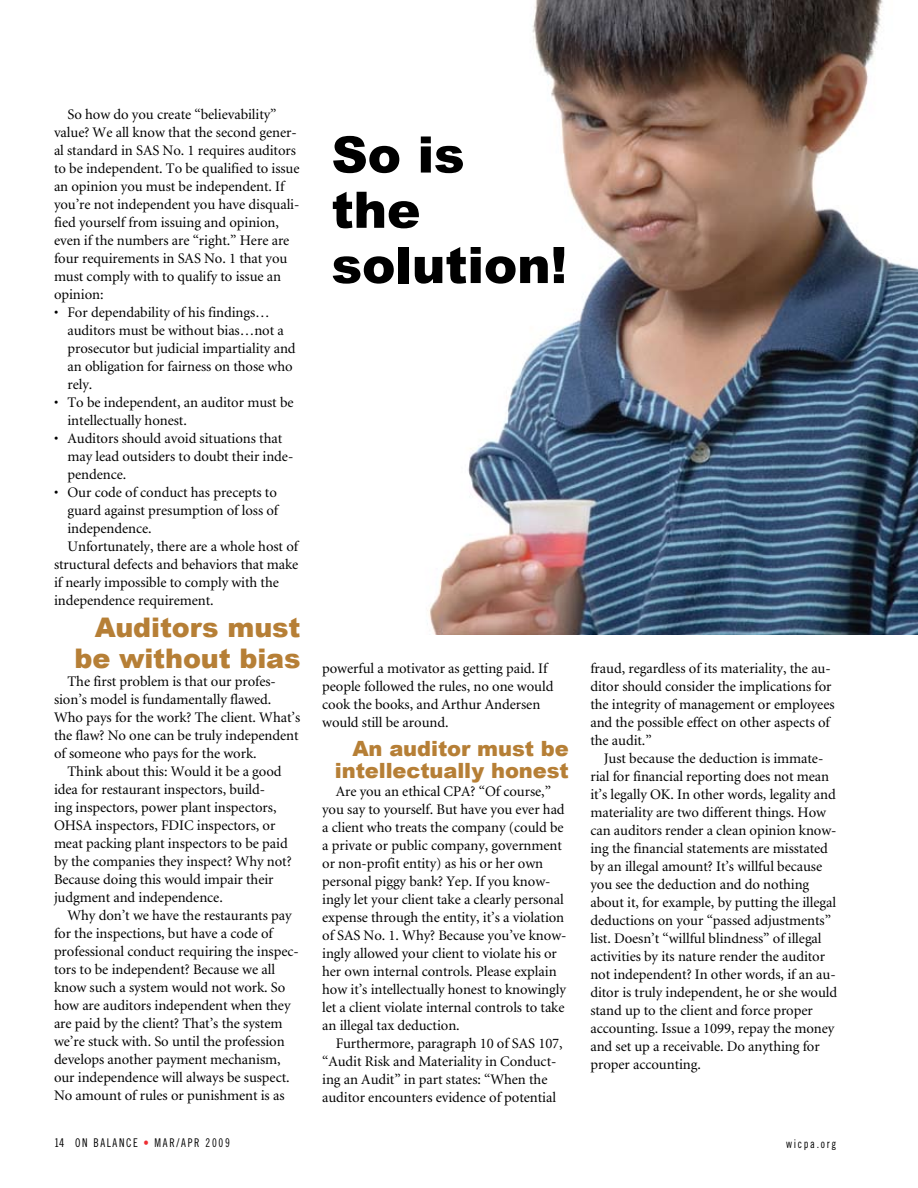
<style>
.page{position:relative;width:918px;height:1188px;background:#fff}
.page>*{position:absolute;margin:0;border:0;box-sizing:border-box;transform-origin:0 0}
.t1{font:900 50.4px/55.2px "Arial";letter-spacing:-.005em;color:#000}
.t2{font:900 27px/31.5px "Arial";letter-spacing:-.005em;color:#b67f36;text-align:right}
.t3{font:900 21px/22.5px "Arial";letter-spacing:-.005em;color:#b67f36;text-align:right}
.t4{font:14.7px/18px "Minion";letter-spacing:-.005em;color:#000}
.t5{font:12px "Trade Gothic Cond Eighteen";letter-spacing:.16em;color:#000}
.t6{font:12px "Trade Gothic Cond Eighteen";letter-spacing:.16em;color:#000;scale:.9 1}
.s1{color:#ee2d32}
</style>
<div class="page">
<img style="left:427px;top:0;width:491px;height:634px">
<p class="t4" style="left:54px;top:106px;width:247px;text-indent:13px">So how do you create “believability” value? We all know that the second gener&shy;al standard in SAS No. 1 requires auditors to be independent. To be qualified to issue an opinion you must be independent. If you’re not independent you have disquali&shy;fied yourself from issuing and opinion, even if the numbers are “right.” Here are four requirements in SAS No. 1 that you must comply with to qualify to issue an opinion:</p>
<p class="t4" style="left:68px;top:304px;width:230px;text-indent:-13px">• For dependability of his findings… auditors must be without bias…not a prosecutor but judicial impartiality and an obligation for fairness on those who rely.</p>
<p class="t4" style="left:67px;top:394px;width:228px;text-indent:-13px">• To be independent, an auditor must be intellectually honest.</p>
<p class="t4" style="left:67px;top:430px;width:227px;text-indent:-13px">• Auditors should avoid situations that may lead outsiders to doubt their inde&shy;pendence.</p>
<p class="t4" style="left:54px;top:484px;width:224px">• Our code of conduct has precepts to</p>
<p class="t4" style="left:67px;top:502px;width:212px">guard against presumption of loss of</p>
<p class="t4" style="left:67px;top:520px;width:86px">independence.</p>
<p class="t4" style="left:67px;top:538px;width:232px">Unfortunately, there are a whole host of</p>
<p class="t4" style="left:54px;top:556px;width:246px">structural defects and behaviors that make</p>
<p class="t4" style="left:54px;top:574px;width:226px">if nearly impossible to comply with the</p>
<p class="t4" style="left:54px;top:592px;width:161px">independence requirement.</p>
<h2 class="t2" style="left:74px;top:610px;width:228px">Auditors must be without bias</h2>
<p class="t4" style="left:54px;top:673px;width:248px;text-indent:13px">The first problem is that our profes&shy;sion’s model is fundamentally flawed.<br>Who pays for the work? The client. What’s the flaw? No one can be truly independent of someone who pays for the work.</p>
<p class="t4" style="left:54px;top:763px;width:239px;text-indent:13px">Think about this: Would it be a good idea for restaurant inspectors, build-<br>ing inspectors, power plant inspectors, OHSA inspectors, FDIC inspectors, or meat packing plant inspectors to be paid by the companies they inspect? Why not?<br>Because doing this would impair their judgment and independence.</p>
<p class="t4" style="left:54px;top:907px;width:246px;text-indent:13px">Why don’t we have the restaurants pay for the inspections, but have a code of professional conduct requiring the inspec&shy;tors to be independent? Because we all know such a system would not work. So how are auditors independent when they are paid by the client? That’s the system we’re stuck with. So until the profession develops another payment mechanism, our independence will always be suspect.<br>No amount of rules or punishment is as</p>
<h1 class="t1" style="left:331px;top:125px;width:237px">So is<br>the solution!</h1>
<p class="t4" style="left:322px;top:659px;width:233px">powerful a motivator as getting paid. If people followed the rules, no one would cook the books, and Arthur Andersen would still be around.</p>
<h3 class="t3" style="left:335px;top:736px;width:235px">An auditor must be intellectually honest</h3>
<p class="t4" style="left:322px;top:783px;width:246px;text-indent:13px">Are you an ethical CPA? “Of course,” you say to yourself. But have you ever had a client who treats the company (could be a private or public company, government or non-profit entity) as his or her own personal piggy bank? Yep. If you know&shy;ingly let your client take a clearly personal expense through the entity, it’s a violation of SAS No. 1. Why? Because you’ve know&shy;ingly allowed your client to violate his or her own internal controls. Please explain how it’s intellectually honest to knowingly let a client violate internal controls to take an illegal tax deduction.</p>
<p class="t4" style="left:322px;top:1035px;width:242px;text-indent:13px">Furthermore, paragraph 10 of SAS 107, “Audit Risk and Materiality in Conduct&shy;ing an Audit” in part states: “When the auditor encounters evidence of potential</p>
<p class="t4" style="left:590px;top:659px;width:246px">fraud, regardless of its materiality, the au&shy;ditor should consider the implications for the integrity of management or employees and the possible effect on other aspects of the audit.”</p>
<p class="t4" style="left:590px;top:749px;width:248px;text-indent:13px">Just because the deduction is immate&shy;rial for financial reporting does not mean it’s legally OK. In other words, legality and materiality are two different things. How can auditors render a clean opinion know&shy;ing the financial statements are misstated by an illegal amount? It’s willful because you see the deduction and do nothing about it, for example, by putting the illegal deductions on your “passed adjustments” list. Doesn’t “willful blindness” of illegal activities by its nature render the auditor not independent? In other words, if an au&shy;ditor is truly independent, he or she would stand up to the client and force proper accounting. Issue a 1099, repay the money and set up a receivable. Do anything for proper accounting.</p>
<p class="t5" style="left:54px;top:1136px;width:177px">14 ON BALANCE <span class="s1">•</span> MAR/APR 2009</p>
<p class="t6" style="left:786px;top:1137px;width:58px">wicpa.org</p>
</div>
